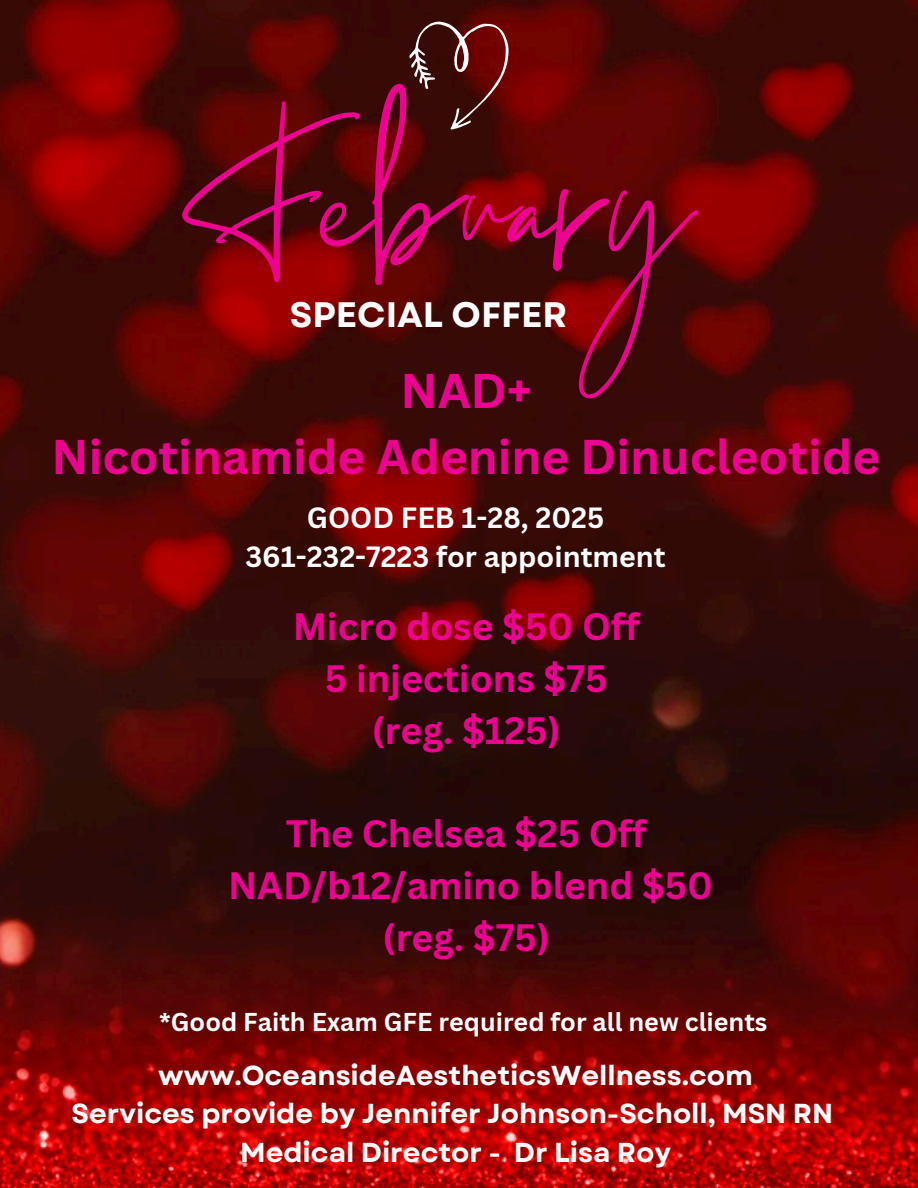
<style>
.page{position:relative;width:918px;height:1188px;background:#fff}
.page>*{position:absolute;margin:0;border:0;box-sizing:border-box;transform-origin:0 0}
.t1{font:243.6px "Themysion";color:#ee0092}
.t2{font:700 47.4px/66.3px "Canva Sans";color:#ee0092;text-align:center}
.t3{font:700 37.2px/51.8px "Canva Sans";color:#ee0092;text-align:center}
.t4{font:700 35.25px "Garet";color:#fff}
.t5{font:700 28.5px/39.3px "Canva Sans";color:#fff;text-align:center}
.t6{font:700 27.45px/38.2px "Garet";color:#fff;text-align:center}
.t7{font:700 25.2px "Canva Sans";color:#fff}
</style>
<div class="page">
<img style="left:0;top:0;width:918px;height:1188px">
<svg style="left:409px;top:21px;width:100px;height:108px;background:#5c211e"></svg>
<p class="t1" style="left:231px;top:25px;width:458px">Febuary</p>
<h3 class="t4" style="left:290px;top:290px;width:279px">SPECIAL OFFER</h3>
<h2 class="t2" style="left:52px;top:356px;width:830px">NAD+<br>Nicotinamide Adenine Dinucleotide</h2>
<p class="t5" style="left:245px;top:497px;width:422px">GOOD FEB 1-28, 2025<br>361-232-7223 for appointment</p>
<h5 class="t3" style="left:293px;top:600px;width:349px">Micro dose $50 Off<br>5 injections $75 (reg. $125)</h5>
<h4 class="t3" style="left:228px;top:807px;width:486px">The Chelsea $25 Off<br>NAD/b12/amino blend $50 (reg. $75)</h4>
<h4 class="t7" style="left:159px;top:1004px;width:610px">*Good Faith Exam GFE required for all new clients</h4>
<h1 class="t6" style="left:72px;top:1057px;width:763px">www.OceansideAestheticsWellness.com<br>Services provide by Jennifer Johnson-Scholl, MSN RN<br>Medical Director - Dr Lisa Roy</h1>
</div>
